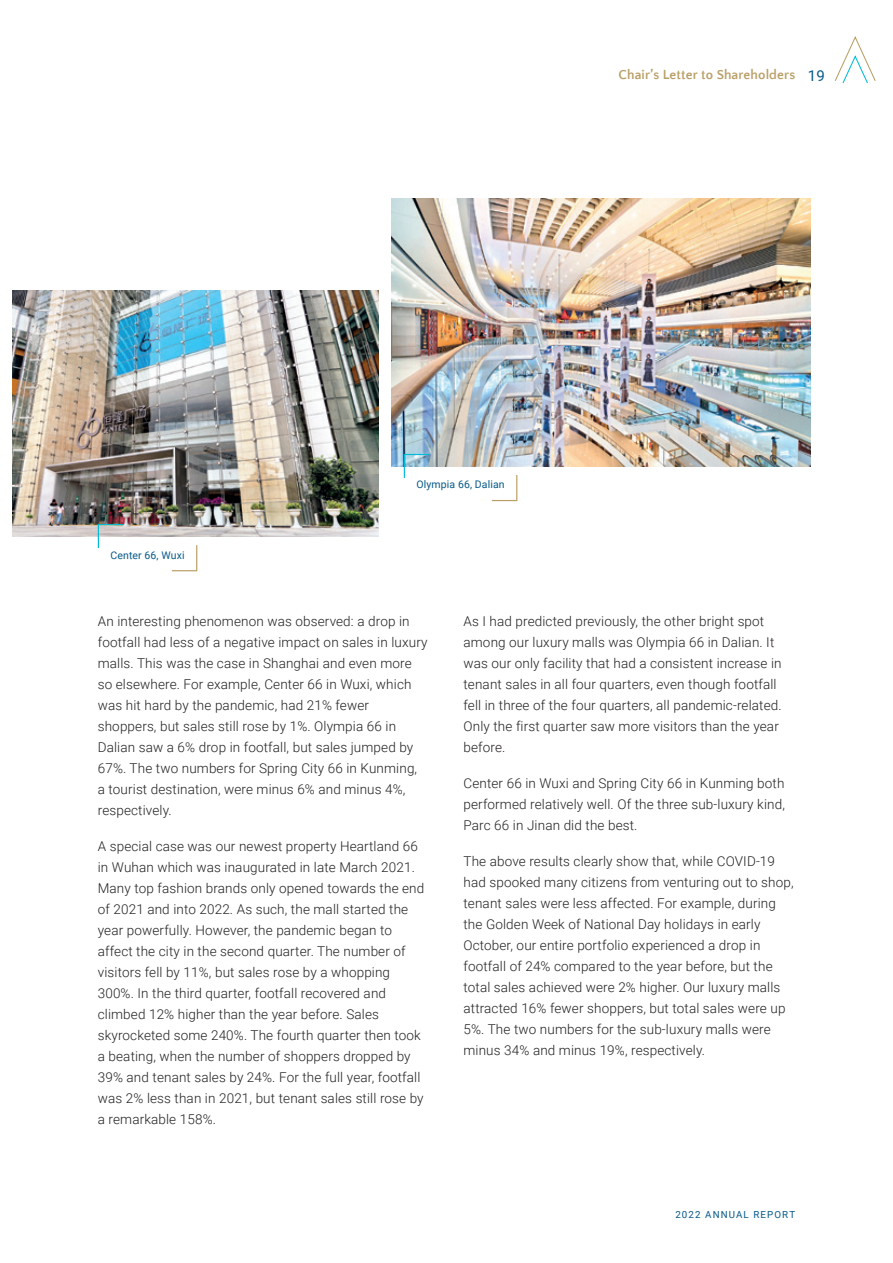
<style>
.page{position:relative;width:893px;height:1263px;background:#fff}
.page>*{position:absolute;margin:0;border:0;box-sizing:border-box;transform-origin:0 0}
.t1{font:15px "Roboto";color:#075a88}
.t2{font:300 13.5px/21px "Roboto";letter-spacing:.01em;color:#231f20}
.t3{font:700 13.5px "Quattrocento Sans";letter-spacing:.01em;color:#b99f66}
.t4{font:10.5px "Roboto";letter-spacing:.01em;color:#075a88}
.t5{font:9.75px "Roboto";letter-spacing:.11em;color:#075a88}
</style>
<div class="page">
<svg style="left:834px;top:36px;width:42px;height:48px"></svg>
<img style="left:13px;top:290px;width:365px;height:247px">
<img style="left:391px;top:199px;width:419px;height:268px">
<svg style="left:97px;top:523px;width:28px;height:26px"></svg>
<svg style="left:171px;top:545px;width:27px;height:27px"></svg>
<svg style="left:403px;top:453px;width:27px;height:25px"></svg>
<svg style="left:491px;top:475px;width:27px;height:27px"></svg>
<p class="t3" style="left:618px;top:68px;width:178px">Chair’s Letter to Shareholders</p>
<p class="t1" style="left:808px;top:65px;width:19px">19</p>
<p class="t4" style="left:111px;top:547px;width:76px">Center 66, Wuxi</p>
<p class="t4" style="left:416px;top:477px;width:90px">Olympia 66, Dalian</p>
<p class="t2" style="left:98px;top:610px;width:331px">An interesting phenomenon was observed: a drop in footfall had less of a negative impact on sales in luxury malls. This was the case in Shanghai and even more so elsewhere. For example, Center 66 in Wuxi, which was hit hard by the pandemic, had 21% fewer shoppers, but sales still rose by 1%. Olympia 66 in Dalian saw a 6% drop in footfall, but sales jumped by 67%. The two numbers for Spring City 66 in Kunming, a tourist destination, were minus 6% and minus 4%, respectively.</p>
<p class="t2" style="left:98px;top:835px;width:328px">A special case was our newest property Heartland 66 in Wuhan which was inaugurated in late March 2021.<br>Many top fashion brands only opened towards the end of 2021 and into 2022. As such, the mall started the year powerfully. However, the pandemic began to affect the city in the second quarter. The number of visitors fell by 11%, but sales rose by a whopping 300%. In the third quarter, footfall recovered and climbed 12% higher than the year before. Sales skyrocketed some 240%. The fourth quarter then took a beating, when the number of shoppers dropped by 39% and tenant sales by 24%. For the full year, footfall was 2% less than in 2021, but tenant sales still rose by a remarkable 158%.</p>
<p class="t2" style="left:463px;top:610px;width:320px">As I had predicted previously, the other bright spot among our luxury malls was Olympia 66 in Dalian. It was our only facility that had a consistent increase in tenant sales in all four quarters, even though footfall fell in three of the four quarters, all pandemic-related.<br>Only the first quarter saw more visitors than the year before.</p>
<p class="t2" style="left:463px;top:772px;width:323px;text-align:justify">Center 66 in Wuxi and Spring City 66 in Kunming both performed relatively well. Of the three sub-luxury kind, Parc 66 in Jinan did the best.</p>
<p class="t2" style="left:463px;top:850px;width:332px">The above results clearly show that, while COVID-19 had spooked many citizens from venturing out to shop, tenant sales were less affected. For example, during the Golden Week of National Day holidays in early October, our entire portfolio experienced a drop in footfall of 24% compared to the year before, but the total sales achieved were 2% higher. Our luxury malls attracted 16% fewer shoppers, but total sales were up 5%. The two numbers for the sub-luxury malls were minus 34% and minus 19%, respectively.</p>
<p class="t5" style="left:675px;top:1208px;width:121px">2022 ANNUAL REPORT</p>
</div>
